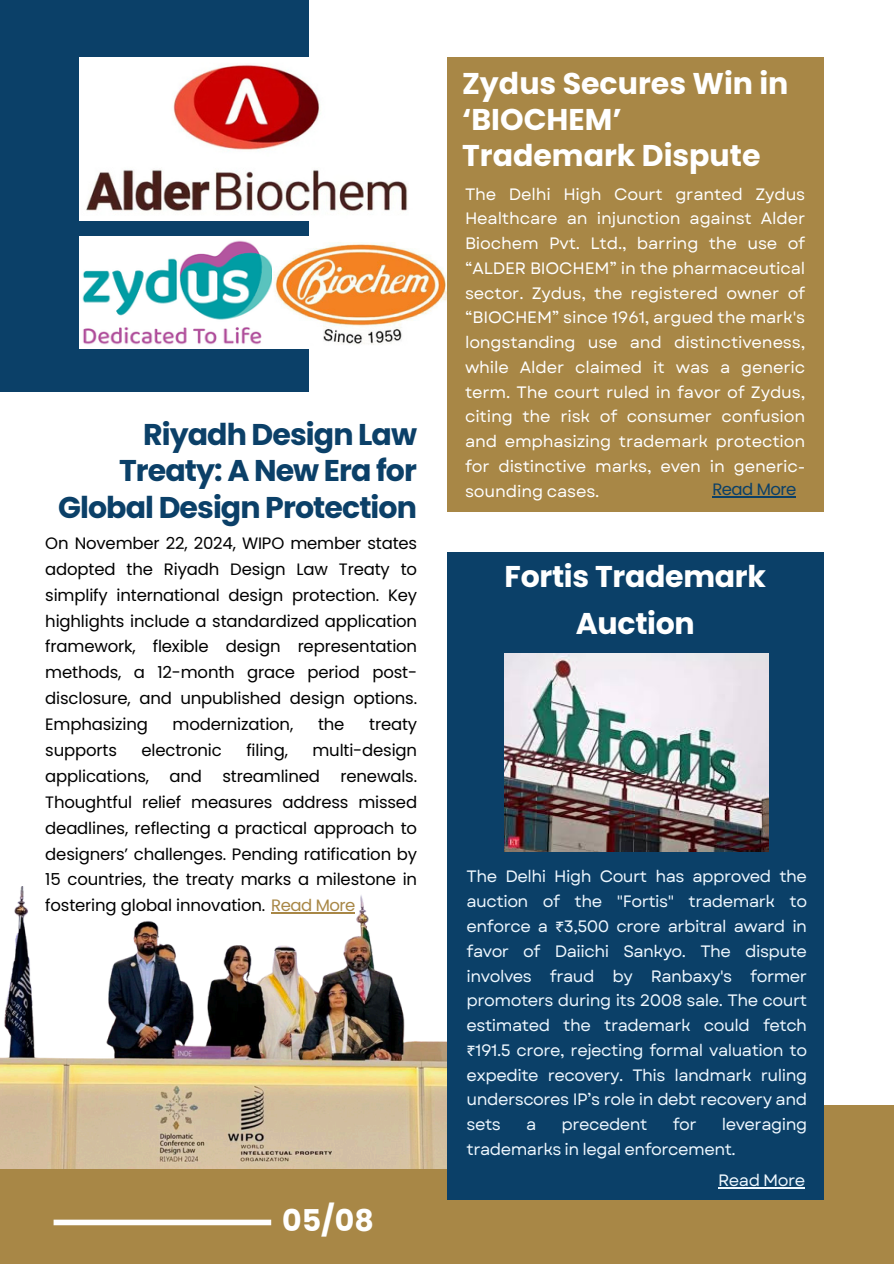
<style>
.page{position:relative;width:894px;height:1264px;background:#fff}
.page>*{position:absolute;margin:0;border:0;box-sizing:border-box;transform-origin:0 0}
.t1{font:700 30px/36px "Poppins";color:#fff}
.t2{font:700 30px/36px "Poppins";letter-spacing:-.03em;color:#0b4068;text-align:right}
.t3{font:16.5px/25.8px "Poppins";letter-spacing:-.01em;color:#000;text-align:justify}
.t4{font:16.5px/24.8px "Garet";letter-spacing:-.01em;color:#fff;text-align:justify}
.t5{font:16.5px/24.8px "Garet";letter-spacing:-.03em;color:#eff8ff;text-align:justify}
.t6{font:16.5px "Poppins";letter-spacing:-.03em;color:#0b4068}
.s1{color:#a88746}
.s2{font-family:"Noto Sans Gurmukhi"}
</style>
<div class="page">
<div style="left:0;top:0;width:309px;height:392px;background:#0b4068"></div>
<div style="left:446px;top:57px;width:377px;height:455px;background:#a88746"></div>
<div style="left:0;top:1104px;width:893px;height:159px;background:#a88746"></div>
<div style="left:446px;top:552px;width:377px;height:647px;background:#0b4068"></div>
<div style="left:54px;top:1219px;width:217px;height:6px;background:#fff"></div>
<img style="left:79px;top:236px;width:193px;height:113px">
<img style="left:80px;top:57px;width:328px;height:163px">
<img style="left:504px;top:653px;width:264px;height:198px">
<img style="left:0;top:886px;width:447px;height:282px">
<img style="left:272px;top:236px;width:174px;height:113px">
<hr style="left:712px;top:496px;width:83px;height:1px;background:#0b4068">
<hr style="left:718px;top:1186px;width:86px;height:2px;background:#eff8ff">
<hr style="left:271px;top:912px;width:84px;height:1px;background:#a88746">
<h2 class="t2" style="left:58px;top:417px;width:360px">Riyadh Design Law<br>Treaty: A New Era for<br>Global Design Protection</h2>
<p class="t3" style="left:45px;top:530px;width:373px">On November 22, 2024, WIPO member states adopted the Riyadh Design Law Treaty to simplify international design protection. Key highlights include a standardized application framework, flexible design representation methods, a 12-month grace period post&shy;disclosure, and unpublished design options.<br>Emphasizing</p>
<p class="t3" style="left:172px;top:711px;width:122px">modernization,</p>
<p class="t3" style="left:318px;top:711px;width:28px">the</p>
<p class="t3" style="left:369px;top:711px;width:49px">treaty</p>
<p class="t3" style="left:45px;top:737px;width:73px">supports</p>
<p class="t3" style="left:141px;top:737px;width:82px">electronic</p>
<p class="t3" style="left:246px;top:737px;width:43px">filing,</p>
<p class="t3" style="left:45px;top:737px;width:373px;text-indent:267px">multi-design applications, and streamlined renewals.<br>Thoughtful relief measures address missed deadlines, reflecting a practical approach to designers’ challenges. Pending ratification by 15 countries, the treaty marks a milestone in fostering global innovation. <span class="s1">Read More</span></p>
<p class="t1" style="left:282px;top:1202px;width:93px">05/08</p>
<h2 class="t1" style="left:462px;top:66px;width:328px">Zydus Secures Win in ‘BIOCHEM’<br>Trademark Dispute</h2>
<p class="t4" style="left:465px;top:181px;width:341px">The Delhi High Court granted Zydus Healthcare an injunction against Alder Biochem Pvt. Ltd., barring the use of “ALDER BIOCHEM” in the pharmaceutical sector. Zydus, the registered owner of “BIOCHEM” since 1961, argued the mark's longstanding use and distinctiveness, while Alder claimed it was a generic term. The court ruled in favor of Zydus, citing the risk of consumer confusion and emphasizing trademark protection for distinctive marks, even in generic&shy;sounding cases.</p>
<p class="t6" style="left:712px;top:478px;width:86px">Read More</p>
<p class="t1" style="left:504px;top:552px;width:263px;line-height:47.2px;text-align:center">Fortis Trademark<br>Auction</p>
<p class="t5" style="left:466px;top:864px;width:342px">The Delhi High Court has approved the auction of the "Fortis" trademark to enforce a <span class="s2">₹</span>3,500 crore arbitral award in favor of Daiichi Sankyo. The dispute involves fraud by Ranbaxy's former promoters during its 2008 sale. The court estimated the trademark could fetch <span class="s2">₹</span>191.5 crore, rejecting formal valuation to expedite recovery. This landmark ruling underscores IP’s role in debt recovery and sets</p>
<p class="t5" style="left:526px;top:1111px;width:12px">a</p>
<p class="t5" style="left:561px;top:1111px;width:88px">precedent</p>
<p class="t5" style="left:672px;top:1111px;width:25px">for</p>
<p class="t5" style="left:466px;top:1111px;width:342px;text-indent:255px">leveraging trademarks in legal enforcement.</p>
<p class="t5" style="left:718px;top:1167px;width:89px">Read More</p>
</div>
